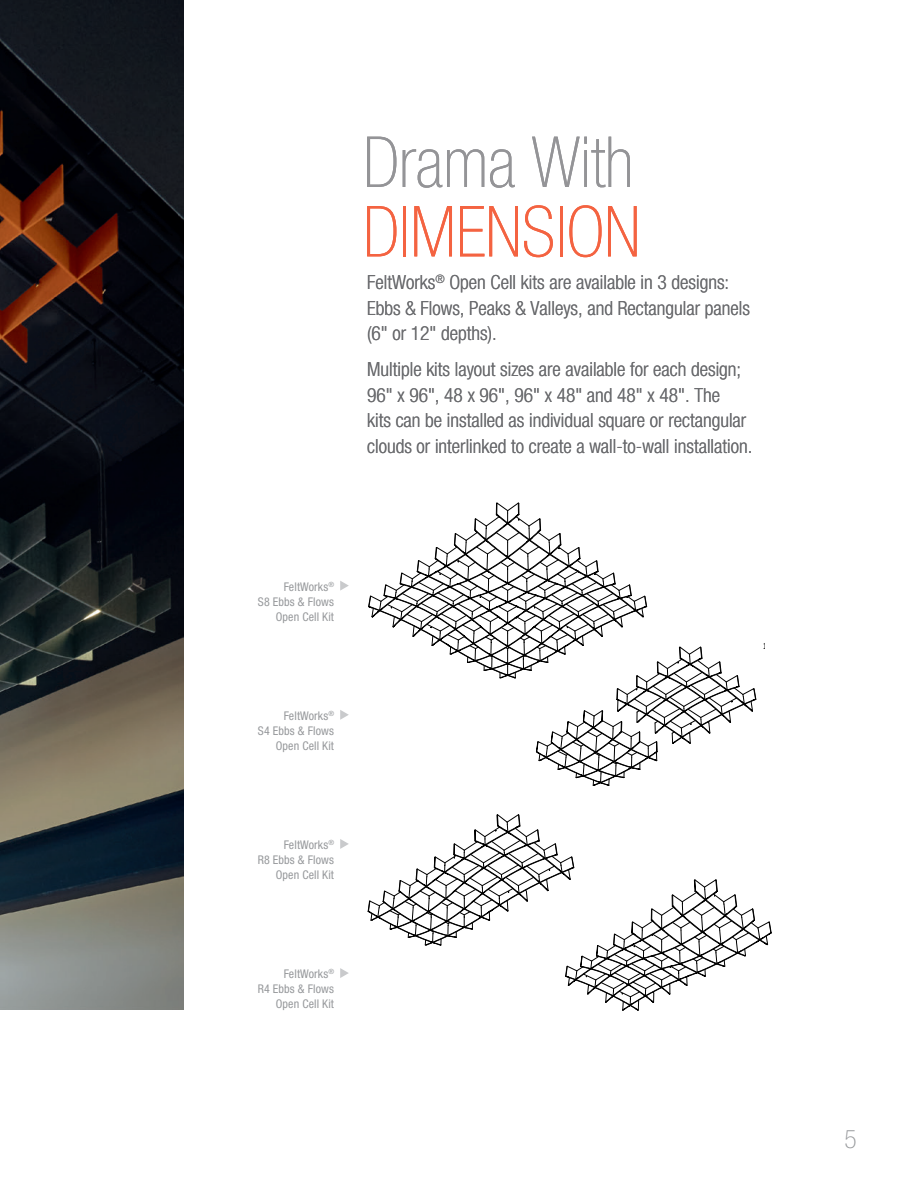
<style>
.page{position:relative;width:918px;height:1188px;background:#fff}
.page>*{position:absolute;margin:0;border:0;box-sizing:border-box;transform-origin:0 0}
.t1{font:100 condensed 70.5px/69.4px "Helvetica Neue LT Std";color:#949497}
.t2{font:100 condensed 25.5px "Helvetica Neue LT Std";color:#97999c}
.t3{font:300 condensed 19.5px/25.5px "Helvetica Neue LT Std";color:#6c6d70}
.t4{font:condensed 12px/15px "Helvetica Neue LT Std";letter-spacing:.01em;color:#97999c;text-align:right}
.s1{color:#f46341}
</style>
<div class="page">
<img style="left:0;top:0;width:184px;height:1010px">
<svg style="left:368px;top:502px;width:389px;height:284px"></svg>
<svg style="left:367px;top:814px;width:405px;height:197px"></svg>
<svg style="left:340px;top:839px;width:9px;height:10px"></svg>
<svg style="left:340px;top:968px;width:9px;height:10px"></svg>
<svg style="left:340px;top:710px;width:9px;height:10px"></svg>
<svg style="left:340px;top:581px;width:9px;height:10px"></svg>
<p class="t1" style="left:363px;top:127px;width:279px">Drama With<br><span class="s1">DIMENSION</span></p>
<p class="t3" style="left:367px;top:269px;width:384px">FeltWorks<sup>®</sup> Open Cell kits are available in 3 designs:<br>Ebbs &amp; Flows, Peaks &amp; Valleys, and Rectangular panels (6" or 12" depths).</p>
<p class="t3" style="left:367px;top:357px;width:387px">Multiple kits layout sizes are available for each design; 96" x 96", 48 x 96", 96" x 48" and 48" x 48". The<br>kits can be installed as individual square or rectangular clouds or interlinked to create a wall-to-wall installation.</p>
<p class="t3" style="left:509px;top:269px;width:9px">ll</p>
<p class="t4" style="left:258px;top:579px;width:78px">FeltWorks<sup>®<br></sup>S8 Ebbs &amp; Flows<br>Open Cell Kit</p>
<p class="t4" style="left:258px;top:708px;width:78px">FeltWorks<sup>®<br></sup>S4 Ebbs &amp; Flows<br>Open Cell Kit</p>
<p class="t4" style="left:258px;top:837px;width:78px">FeltWorks<sup>®<br></sup>R8 Ebbs &amp; Flows<br>Open Cell Kit</p>
<p class="t4" style="left:258px;top:966px;width:78px">FeltWorks<sup>®<br></sup>R4 Ebbs &amp; Flows<br>Open Cell Kit</p>
<p class="t2" style="left:845px;top:1125px;width:14px">5</p>
</div>
